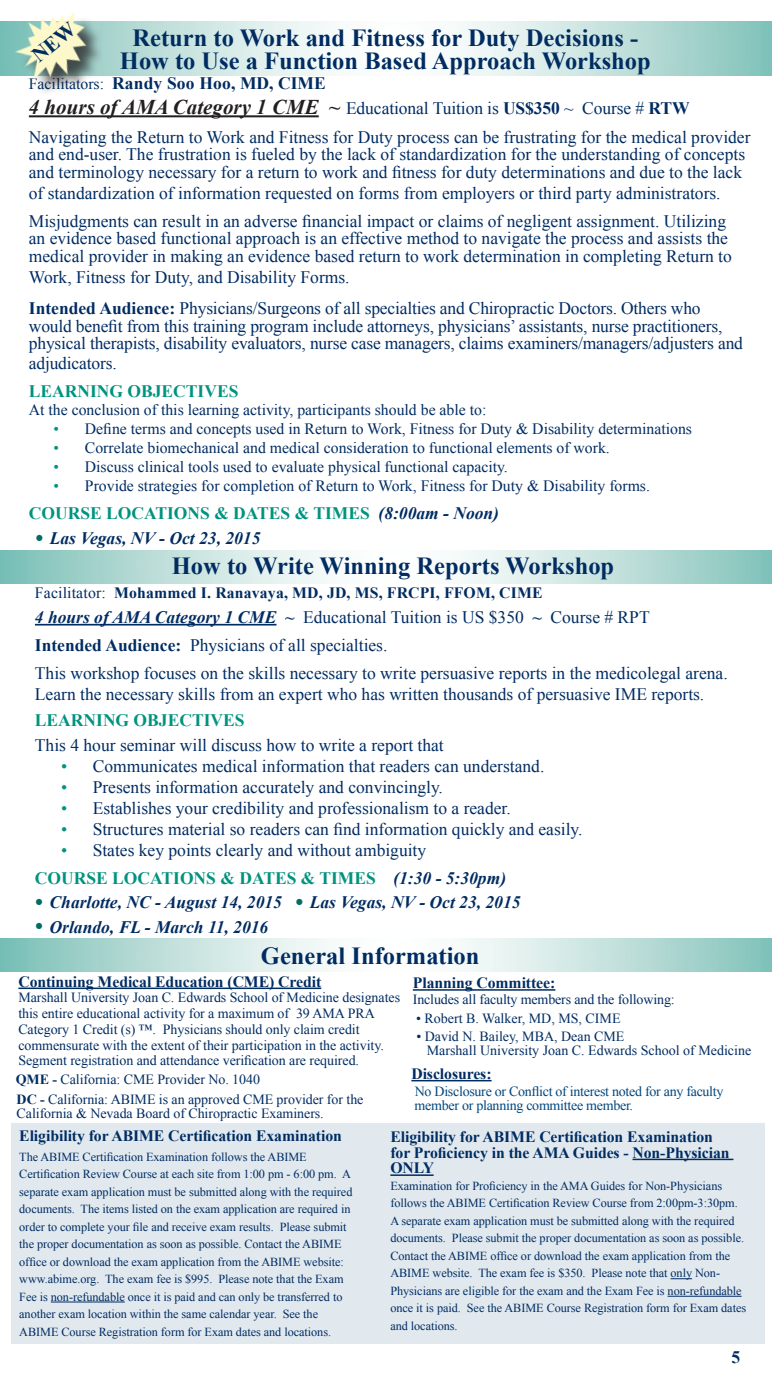
<style>
.page{position:relative;width:772px;height:1386px;background:#fff}
.page>*{position:absolute;margin:0;border:0;box-sizing:border-box;transform-origin:0 0}
.t1{font:700 24.5px/22.8px "Times New Roman";color:#002c62;text-align:center}
.t2{font:17.5px/28px "Times New Roman";color:#002c62}
.t3{font:italic 700 17.5px "Times New Roman";color:#002c62}
.t4{font:700 17.5px/25.2px "Times New Roman";letter-spacing:.01em;color:#002c62}
.t5{font:700 17.5px "Times New Roman";color:#00937f}
.t6{font:15.75px "Times New Roman";color:#002c62}
.t7{font:700 15.75px/15.8px "Times New Roman";letter-spacing:-.005em;color:#002c62}
.t8{font:14px/15.8px "Times New Roman";letter-spacing:-.005em;color:#002c62}
.t9{font:14px/14px "Times New Roman";letter-spacing:-.02em;color:#00467e}
.t10{font:12.25px/17.5px "Times New Roman";letter-spacing:-.005em;color:#002c62}
.s1{font-weight:400;font-size:15.75px}
.s2{font-style:italic;font-size:21px;color:#231f20}
.s3{font-weight:400}
.s4{font-weight:700}
.s5{color:#00937f}
.s6{font-style:italic;color:#002c62}
.s7{font-weight:400;font-style:normal;font-size:24.5px;color:#006c64}
.s8{font-weight:700;font-style:italic}
.s9{font-weight:700;color:#00937f}
</style>
<div class="page">
<svg style="left:0;top:550px;width:772px;height:33px"></svg>
<hr style="left:35px;top:624px;width:241px;height:2px;background:#002c62">
<div style="left:11px;top:1124px;width:753px;height:220px;background:#e1e9ef"></div>
<hr style="left:632px;top:1159px;width:101px;height:1px;background:#002c62">
<hr style="left:390px;top:1174px;width:43px;height:2px;background:#002c62">
<svg style="left:670px;top:1278px;width:22px;height:1px"></svg>
<hr style="left:667px;top:1296px;width:74px;height:1px;background:#002c62">
<hr style="left:18px;top:988px;width:303px;height:1px;background:#002c62">
<svg style="left:0;top:938px;width:772px;height:33px"></svg>
<hr style="left:51px;top:1302px;width:74px;height:1px;background:#002c62">
<hr style="left:29px;top:115px;width:290px;height:2px;background:#231f20">
<svg style="left:0;top:21px;width:772px;height:54px"></svg>
<div style="left:19px;top:15px;width:86px;height:83px;background:#231f20;opacity:.75"></div>
<img style="left:9px;top:12px;width:85px;height:83px">
<hr style="left:413px;top:989px;width:142px;height:2px;background:#002c62">
<hr style="left:411px;top:1080px;width:80px;height:1px;background:#002c62">
<svg style="left:31px;top:21px;width:47px;height:42px;background:#efefc4"></svg>
<h1 class="t1" style="left:120px;top:26px;width:532px">Return to Work and Fitness for Duty Decisions -<br>How to Use a Function Based Approach Workshop</h1>
<p class="t4" style="left:29px;top:70px;width:662px"><span class="s1">Facilitators:</span> Randy Soo Hoo, MD, CIME<br><span class="s2">4 hours of AMA Category 1 CME ~</span> <span class="s3">Educational Tuition is</span> US$350 <span class="s3">~ Course #</span> RTW</p>
<p class="t2" style="left:29px;top:128px;width:723px;line-height:17.5px">Navigating the Return to Work and Fitness for Duty process can be frustrating for the medical provider and end-user. The frustration is fueled by the lack of standardization for the understanding of concepts and terminology necessary for a return to work and fitness for duty determinations and due to the lack</p>
<p class="t2" style="left:29px;top:179px;width:699px">of standardization of information requested on forms from employers or third party administrators.<br>Misjudgments can result in an adverse financial impact or claims of negligent assignment. Utilizing</p>
<p class="t2" style="left:29px;top:229px;width:704px;line-height:17.5px">an evidence based functional approach is an effective method to navigate the process and assists the medical provider in making an evidence based return to work determination in completing Return to</p>
<p class="t2" style="left:29px;top:261px;width:673px;line-height:31.5px">Work, Fitness for Duty, and Disability Forms.<br><span class="s4">Intended Audience:</span> Physicians/Surgeons of all specialties and Chiropractic Doctors. Others who</p>
<p class="t2" style="left:29px;top:317px;width:715px;line-height:17.5px">would benefit from this training program include attorneys, physicians’ assistants, nurse practitioners, physical therapists, disability evaluators, nurse case managers, claims examiners/managers/adjusters and</p>
<p class="t2" style="left:29px;top:348px;width:89px">adjudicators.</p>
<p class="t5" style="left:29px;top:379px;width:211px">LEARNING OBJECTIVES</p>
<p class="t6" style="left:29px;top:400px;width:459px">At the conclusion of this learning activity, participants should be able to:</p>
<p class="t6" style="left:53px;top:418px;width:640px"><span class="s5">•</span> Define terms and concepts used in Return to Work, Fitness for Duty &amp; Disability determinations</p>
<p class="t6" style="left:53px;top:437px;width:558px"><span class="s5">•</span> Correlate biomechanical and medical consideration to functional elements of work.</p>
<p class="t6" style="left:53px;top:456px;width:456px"><span class="s5">•</span> Discuss clinical tools used to evaluate physical functional capacity.</p>
<p class="t6" style="left:53px;top:475px;width:598px"><span class="s5">•</span> Provide strategies for completion of Return to Work, Fitness for Duty &amp; Disability forms.</p>
<p class="t5" style="left:29px;top:501px;width:472px">COURSE LOCATIONS &amp; DATES &amp; TIMES <span class="s6">(8:00am - Noon)</span></p>
<p class="t3" style="left:35px;top:526px;width:227px"><span class="s7">•</span> Las Vegas, NV - Oct 23, 2015</p>
<h1 class="t1" style="left:172px;top:554px;width:444px">How to Write Winning Reports Workshop</h1>
<p class="t7" style="left:35px;top:585px;width:509px"><span class="s3">Facilitator:</span> Mohammed I. Ranavaya, MD, JD, MS, FRCPI, FFOM, CIME</p>
<p class="t2" style="left:35px;top:603px;width:694px"><span class="s8">4 hours of AMA Category 1 CME</span> <span class="s4">~</span> Educational Tuition is US $350 <span class="s4">~</span> Course # RPT<br><span class="s4">Intended Audience:</span> Physicians of all specialties.<br>This workshop focuses on the skills necessary to write persuasive reports in the medicolegal arena.</p>
<p class="t2" style="left:35px;top:680px;width:671px">Learn the necessary skills from an expert who has written thousands of persuasive IME reports.</p>
<p class="t5" style="left:35px;top:708px;width:211px">LEARNING OBJECTIVES</p>
<p class="t2" style="left:35px;top:730px;width:410px">This 4 hour seminar will discuss how to write a report that</p>
<p class="t2" style="left:61px;top:751px;width:485px"><span class="s5">•</span> Communicates medical information that readers can understand.</p>
<p class="t2" style="left:61px;top:772px;width:383px"><span class="s5">•</span> Presents information accurately and convincingly.</p>
<p class="t2" style="left:61px;top:793px;width:451px"><span class="s5">•</span> Establishes your credibility and professionalism to a reader.</p>
<p class="t2" style="left:61px;top:814px;width:523px"><span class="s5">•</span> Structures material so readers can find information quickly and easily.</p>
<p class="t2" style="left:35px;top:835px;width:473px;text-indent:26px"><span class="s5">•</span> States key points clearly and without ambiguity<br><span class="s9">COURSE LOCATIONS &amp; DATES &amp; TIMES</span> <span class="s8">(1:30 - 5:30pm)</span></p>
<p class="t3" style="left:35px;top:890px;width:487px"><span class="s7">•</span> Charlotte, NC - August 14, 2015 <span class="s7">•</span> Las Vegas, NV - Oct 23, 2015</p>
<p class="t3" style="left:35px;top:914px;width:235px"><span class="s7">•</span> Orlando, FL - March 11, 2016</p>
<h1 class="t1" style="left:261px;top:944px;width:220px">General Information</h1>
<p class="t7" style="left:18px;top:973px;width:304px">Continuing Medical Education (CME) Credit</p>
<p class="t8" style="left:18px;top:990px;width:383px">Marshall University Joan C. Edwards School of Medicine designates this entire educational activity for a maximum of 39 AMA PRA Category 1 Credit (s) ™. Physicians should only claim credit commensurate with the extent of their participation in the activity.<br>Segment registration and attendance verification are required.</p>
<p class="t8" style="left:16px;top:1071px;width:246px"><span class="s4">QME -</span> California: CME Provider No. 1040</p>
<p class="t8" style="left:17px;top:1092px;width:348px;line-height:14px"><span class="s4">DC -</span> California: ABIME is an approved CME provider for the<br>California &amp; Nevada Board of Chiropractic Examiners.</p>
<p class="t7" style="left:413px;top:975px;width:144px">Planning Committee:</p>
<p class="t8" style="left:413px;top:991px;width:263px">Includes all faculty members and the following:</p>
<p class="t8" style="left:416px;top:1010px;width:206px">• Robert B. Walker, MD, MS, CIME</p>
<p class="t8" style="left:427px;top:1029px;width:326px;line-height:14px;text-indent:-10px">• David N. Bailey, MBA, Dean CME<br>Marshall University Joan C. Edwards School of Medicine</p>
<p class="t7" style="left:411px;top:1065px;width:82px">Disclosures:</p>
<p class="t9" style="left:414px;top:1084px;width:310px">No Disclosure or Conflict of interest noted for any faculty member or planning committee member.</p>
<p class="t7" style="left:19px;top:1128px;width:324px">Eligibility for ABIME Certification Examination</p>
<p class="t10" style="left:19px;top:1148px;width:335px">The ABIME Certification Examination follows the ABIME Certification Review Course at each site from 1:00 pm - 6:00 pm. A separate exam application must be submitted along with the required documents. The items listed on the exam application are required in order to complete your file and receive exam results. Please submit the proper documentation as soon as possible. Contact the ABIME office or download the exam application from the ABIME website: www.abime.org. The exam fee is $995. Please note that the Exam Fee is non-refundable once it is paid and can only be transferred to another exam location within the same calendar year. See the ABIME Course Registration form for Exam dates and locations.</p>
<p class="t7" style="left:390px;top:1128px;width:341px">Eligibility for ABIME Certification Examination for Proficiency in the AMA Guides - Non-Physician<br>ONLY</p>
<p class="t10" style="left:390px;top:1177px;width:357px">Examination for Proficiency in the AMA Guides for Non-Physicians follows the ABIME Certification Review Course from 2:00pm-3:30pm.<br>A separate exam application must be submitted along with the required documents. Please submit the proper documentation as soon as possible.<br>Contact the ABIME office or download the exam application from the ABIME website. The exam fee is $350. Please note that only Non-Physicians are eligible for the exam and the Exam Fee is non-refundable once it is paid. See the ABIME Course Registration form for Exam dates and locations.</p>
<p class="t4" style="left:731px;top:1344px;width:10px">5</p>
</div>
